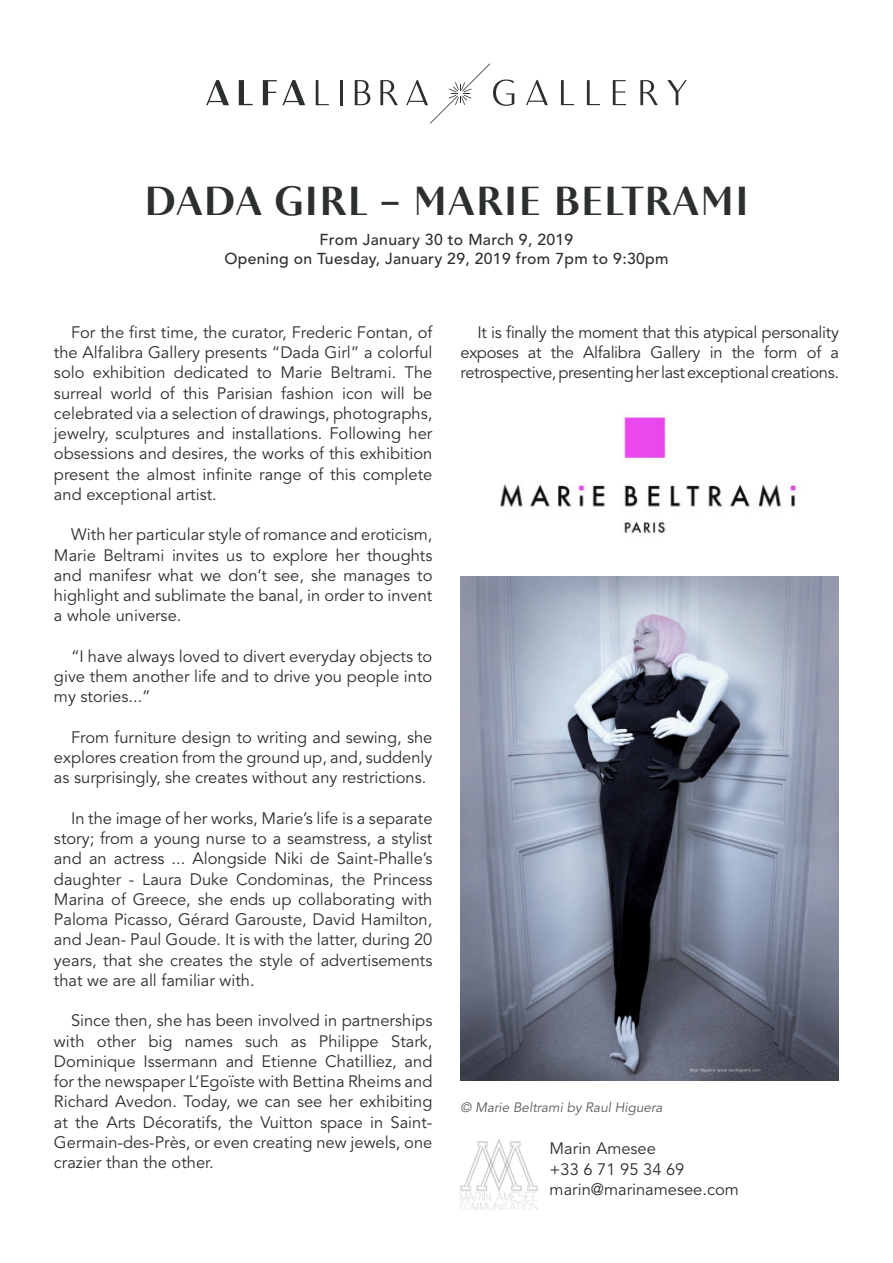
<style>
.page{position:relative;width:893px;height:1263px;background:#fff}
.page>*{position:absolute;margin:0;border:0;box-sizing:border-box;transform-origin:0 0}
.t1{font:500 40.5px "Astoria Classic Sans";letter-spacing:.02em;color:#2c2f2f}
.t2{font:16.5px/20.2px "Avenir";color:#2c2f2f;text-align:justify}
.t3{font:500 15.75px/18.8px "Avenir";letter-spacing:.02em;color:#2c2f2f;text-align:center}
.t4{font:italic 13.5px "Avenir";color:#5a5b5d}
</style>
<div class="page">
<svg style="left:206px;top:80px;width:23px;height:25px"></svg>
<svg style="left:239px;top:80px;width:14px;height:25px"></svg>
<svg style="left:263px;top:80px;width:42px;height:25px"></svg>
<svg style="left:316px;top:80px;width:13px;height:25px"></svg>
<hr style="left:340px;top:80px;width:3px;height:25px;background:#2c2f2f">
<svg style="left:355px;top:80px;width:15px;height:25px"></svg>
<svg style="left:380px;top:80px;width:18px;height:25px"></svg>
<svg style="left:406px;top:63px;width:108px;height:61px"></svg>
<svg style="left:561px;top:80px;width:13px;height:25px"></svg>
<svg style="left:587px;top:80px;width:13px;height:25px"></svg>
<svg style="left:613px;top:80px;width:13px;height:25px"></svg>
<svg style="left:640px;top:80px;width:18px;height:25px"></svg>
<svg style="left:667px;top:80px;width:20px;height:25px"></svg>
<svg style="left:526px;top:80px;width:22px;height:25px"></svg>
<img style="left:500px;top:415px;width:298px;height:118px">
<img style="left:460px;top:576px;width:378px;height:504px">
<img style="left:460px;top:1138px;width:78px;height:71px">
<h1 class="t1" style="left:144px;top:178px;width:606px">DADA GIRL – MARIE BELTRAMI</h1>
<p class="t3" style="left:224px;top:231px;width:446px">From January 30 to March 9, 2019<br>Opening on Tuesday, January 29, 2019 from 7pm to 9:30pm</p>
<p class="t2" style="left:54px;top:323px;width:380px;text-indent:17px">For the first time, the curator, Frederic Fontan, of the Alfalibra Gallery presents “Dada Girl” a colorful solo exhibition dedicated to Marie Beltrami. The surreal world of this Parisian fashion icon will be celebrated via a selection of drawings, photographs, jewelry, sculptures and installations. Following her obsessions and desires, the works of this exhibition present the almost infinite range of this complete and exceptional artist.</p>
<p class="t2" style="left:54px;top:525px;width:380px;text-indent:17px">With her particular style of romance and eroticism, Marie Beltrami invites us to explore her thoughts and manifesr what we don’t see, she manages to highlight and sublimate the banal, in order to invent a whole universe.</p>
<p class="t2" style="left:54px;top:646px;width:380px;text-indent:17px">“I have always loved to divert everyday objects to give them another life and to drive you people into my stories...”</p>
<p class="t2" style="left:54px;top:727px;width:380px;text-indent:17px">From furniture design to writing and sewing, she explores creation from the ground up, and, suddenly as surprisingly, she creates without any restrictions.</p>
<p class="t2" style="left:54px;top:808px;width:380px;text-indent:17px">In the image of her works, Marie’s life is a separate story; from a young nurse to a seamstress, a stylist and an actress ... Alongside Niki de Saint-Phalle’s daughter - Laura Duke Condominas, the Princess Marina of Greece, she ends up collaborating with Paloma Picasso, Gérard Garouste, David Hamilton, and Jean- Paul Goude. It is with the latter, during 20 years, that she creates the style of advertisements that we are all familiar with.</p>
<p class="t2" style="left:54px;top:1011px;width:380px;text-indent:17px">Since then, she has been involved in partnerships with other big names such as Philippe Stark, Dominique Issermann and Etienne Chatilliez, and for the newspaper L’Egoïste with Bettina Rheims and Richard Avedon. Today, we can see her exhibiting at the Arts Décoratifs, the Vuitton space in Saint-Germain-des-Près, or even creating new jewels, one crazier than the other.</p>
<p class="t2" style="left:460px;top:323px;width:380px;text-indent:17px">It is finally the moment that this atypical personality exposes at the Alfalibra Gallery in the form of a retrospective, presenting her last exceptional creations.</p>
<p class="t4" style="left:460px;top:1099px;width:204px">© Marie Beltrami by Raul Higuera</p>
<p class="t2" style="left:550px;top:1139px;width:191px;text-align:left">Marin Amesee<br>+33 6 71 95 34 69 marin@marinamesee.com</p>
</div>
